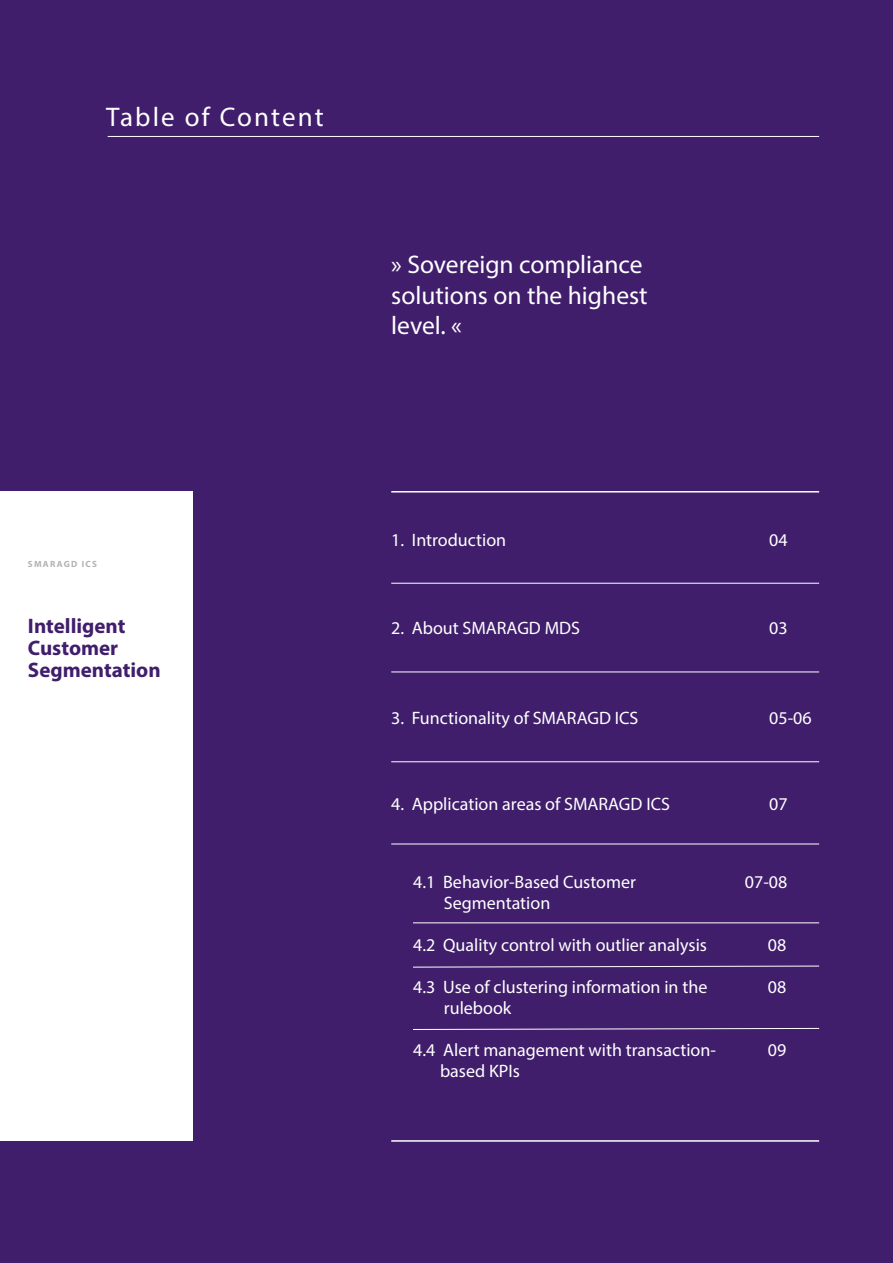
<style>
.page{position:relative;width:893px;height:1263px;background:#401e6c}
.page>*{position:absolute;margin:0;border:0;box-sizing:border-box;transform-origin:0 0}
.t1{font:27px "Myriad Pro";letter-spacing:.08em;color:#fff}
.t2{font:25.5px/30.6px "Myriad Pro";color:#fff}
.t3{font:700 21px/22.2px "Myriad Pro";color:#401e6c}
.t4{font:18px "Myriad Pro";color:#fff}
.t5{font:700 9px "Myriad Pro";letter-spacing:.14em;color:#b1b3b4}
</style>
<div class="page">
<hr style="left:108px;top:136px;width:711px;height:1px;background:#fff">
<div style="left:0;top:491px;width:192px;height:649px;background:#fff"></div>
<hr style="left:391px;top:583px;width:428px;height:1px;background:#fff">
<hr style="left:391px;top:672px;width:428px;height:1px;background:#fff">
<hr style="left:391px;top:761px;width:428px;height:1px;background:#fff">
<hr style="left:391px;top:491px;width:428px;height:1px;background:#fff">
<hr style="left:391px;top:1140px;width:428px;height:2px;background:#fff">
<hr style="left:413px;top:922px;width:406px;height:1px;background:#fff">
<svg style="left:413px;top:966px;width:406px;height:1px"></svg>
<svg style="left:413px;top:1028px;width:406px;height:2px"></svg>
<hr style="left:391px;top:844px;width:428px;height:1px;background:#fff">
<h1 class="t1" style="left:106px;top:100px;width:219px">Table of Content</h1>
<h2 class="t2" style="left:391px;top:249px;width:258px">» Sovereign compliance solutions on the highest level. «</h2>
<p class="t5" style="left:28px;top:558px;width:71px">SMARAGD ICS</p>
<p class="t3" style="left:28px;top:614px;width:134px">Intelligent<br>Customer<br>Segmentation</p>
<p class="t4" style="left:391px;top:529px;width:116px">1. Introduction</p>
<p class="t4" style="left:769px;top:529px;width:20px">04</p>
<p class="t4" style="left:391px;top:616px;width:190px">2. About SMARAGD MDS</p>
<p class="t4" style="left:769px;top:616px;width:20px">03</p>
<p class="t4" style="left:391px;top:706px;width:249px">3. Functionality of SMARAGD ICS</p>
<p class="t4" style="left:769px;top:706px;width:44px">05-06</p>
<p class="t4" style="left:391px;top:793px;width:280px">4. Application areas of SMARAGD ICS</p>
<p class="t4" style="left:769px;top:793px;width:20px">07</p>
<p class="t4" style="left:413px;top:871px;width:224px">4.1 Behavior-Based Customer</p>
<p class="t4" style="left:745px;top:871px;width:44px">07-08</p>
<p class="t4" style="left:444px;top:892px;width:108px">Segmentation</p>
<p class="t4" style="left:413px;top:934px;width:295px">4.2 Quality control with outlier analysis</p>
<p class="t4" style="left:768px;top:934px;width:20px">08</p>
<p class="t4" style="left:413px;top:976px;width:296px">4.3 Use of clustering information in the</p>
<p class="t4" style="left:768px;top:976px;width:20px">08</p>
<p class="t4" style="left:444px;top:997px;width:69px">rulebook</p>
<p class="t4" style="left:413px;top:1039px;width:304px">4.4 Alert management with transaction-</p>
<p class="t4" style="left:768px;top:1039px;width:20px">09</p>
<p class="t4" style="left:440px;top:1060px;width:81px">based KPIs</p>
</div>
